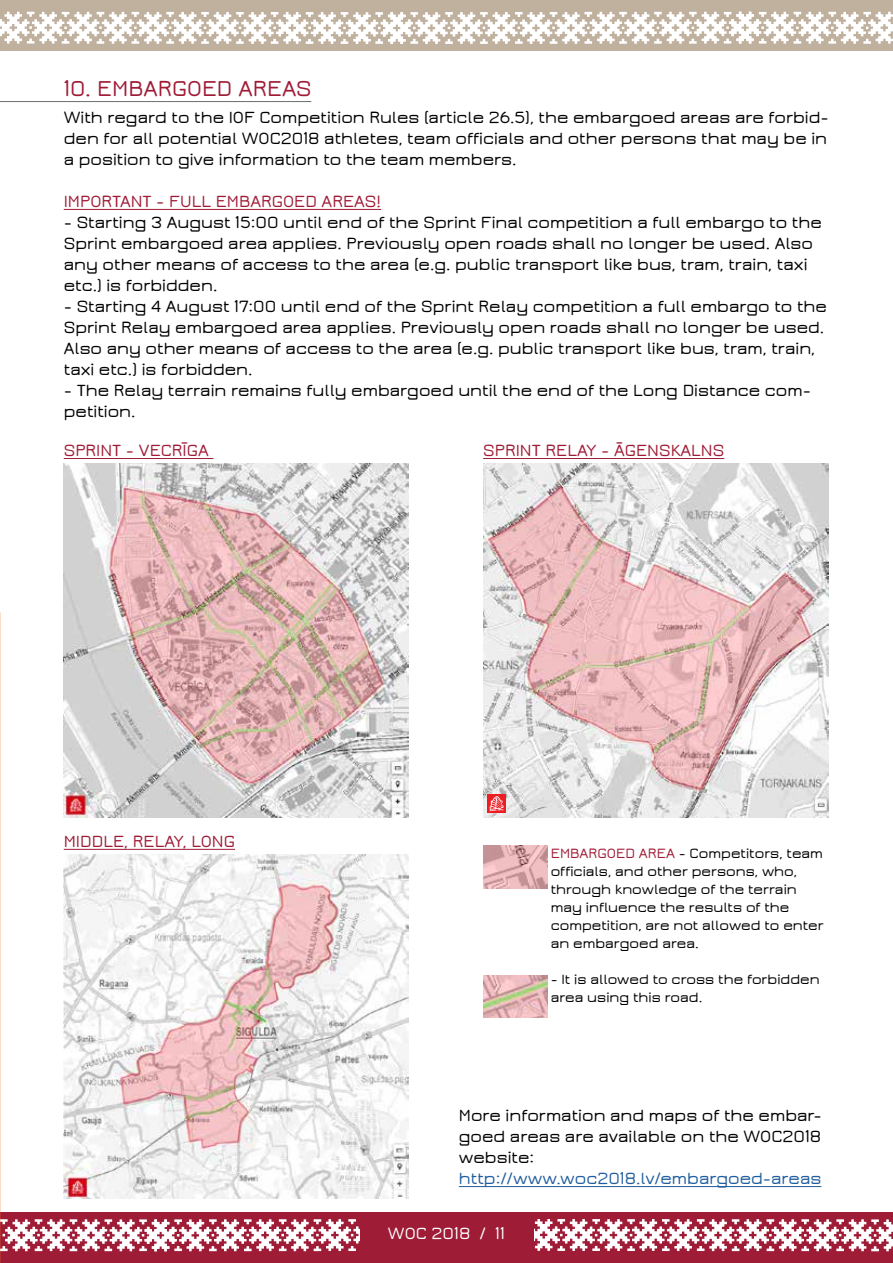
<style>
.page{position:relative;width:893px;height:1263px;background:#fff}
.page>*{position:absolute;margin:0;border:0;box-sizing:border-box;transform-origin:0 0}
.t1{font:600 24px "Jura";color:#9f1c36}
.t2{font:600 18px/21px "Jura";color:#000}
.t3{font:600 18px "Jura";color:#9f1c36}
.t4{font:600 18px "Jura";color:#215e9e}
.t5{font:600 18px "Jura";color:#fff}
.t6{font:600 15px/18px "Jura";color:#000}
.s1{color:#9f1c36}
</style>
<div class="page">
<svg style="left:0;top:1073px;width:1px;height:139px"></svg>
<div style="left:0;top:0;width:893px;height:51px;background:#c0b19f"></div>
<div style="left:0;top:1212px;width:893px;height:51px;background:#9f1c37"></div>
<svg style="left:0;top:1219px;width:893px;height:32px"></svg>
<div style="left:360px;top:1212px;width:173px;height:51px;background:#9f1c36"></div>
<svg style="left:1px;top:12px;width:892px;height:32px"></svg>
<img style="left:0;top:0;width:1px;height:613px">
<hr style="left:64px;top:209px;width:317px;height:1px;background:#9f1c36">
<hr style="left:459px;top:1186px;width:362px;height:1px;background:#215e9e">
<hr style="left:0;top:101px;width:311px;height:1px;background:#6d6e71">
<hr style="left:64px;top:458px;width:149px;height:1px;background:#9f1c36">
<hr style="left:483px;top:458px;width:241px;height:1px;background:#9f1c36">
<hr style="left:64px;top:849px;width:171px;height:1px;background:#9f1c36">
<img style="left:64px;top:855px;width:345px;height:343px">
<img style="left:64px;top:463px;width:345px;height:354px">
<img style="left:483px;top:846px;width:64px;height:42px">
<img style="left:483px;top:975px;width:64px;height:43px">
<img style="left:483px;top:463px;width:345px;height:354px">
<div style="left:487px;top:795px;width:19px;height:18px;background:#ed1d24"></div>
<svg style="left:489px;top:796px;width:15px;height:15px"></svg>
<h1 class="t1" style="left:64px;top:76px;width:249px">10. EMBARGOED AREAS</h1>
<p class="t2" style="left:64px;top:107px;width:766px;text-align:justify">With regard to the IOF Competition Rules (article 26.5), the embargoed areas are forbid&shy;den for all potential WOC2018 athletes, team officials and other persons that may be in a position to give information to the team members.</p>
<p class="t3" style="left:64px;top:192px;width:319px">IMPORTANT - FULL EMBARGOED AREAS!</p>
<p class="t2" style="left:64px;top:212px;width:759px">- Starting 3 August 15:00 until end of the Sprint Final competition a full embargo to the Sprint embargoed area applies. Previously open roads shall no longer be used. Also any other means of access to the area (e.g. public transport like bus, tram, train, taxi etc.) is forbidden.</p>
<p class="t2" style="left:64px;top:296px;width:765px">- Starting 4 August 17:00 until end of the Sprint Relay competition a full embargo to the Sprint Relay embargoed area applies. Previously open roads shall no longer be used.<br>Also any other means of access to the area (e.g. public transport like bus, tram, train, taxi etc.) is forbidden.</p>
<p class="t2" style="left:64px;top:380px;width:749px">- The Relay terrain remains fully embargoed until the end of the Long Distance com&shy;petition.</p>
<p class="t3" style="left:64px;top:441px;width:147px">SPRINT - VECRĪGA</p>
<p class="t3" style="left:483px;top:441px;width:243px">SPRINT RELAY - ĀGENSKALNS</p>
<p class="t3" style="left:64px;top:832px;width:173px">MIDDLE, RELAY, LONG</p>
<p class="t6" style="left:551px;top:844px;width:275px"><span class="s1">EMBARGOED AREA</span> - Competitors, team officials, and other persons, who, through knowledge of the terrain may influence the results of the competition, are not allowed to enter an embargoed area.</p>
<p class="t6" style="left:551px;top:970px;width:270px">- It is allowed to cross the forbidden area using this road.</p>
<p class="t2" style="left:459px;top:1105px;width:365px;text-align:justify">More information and maps of the embar&shy;goed areas are available on the WOC2018 website:</p>
<p class="t4" style="left:459px;top:1169px;width:364px">http://www.woc2018.lv/embargoed-areas</p>
<p class="t5" style="left:388px;top:1224px;width:119px">WOC 2018 / 11</p>
</div>
